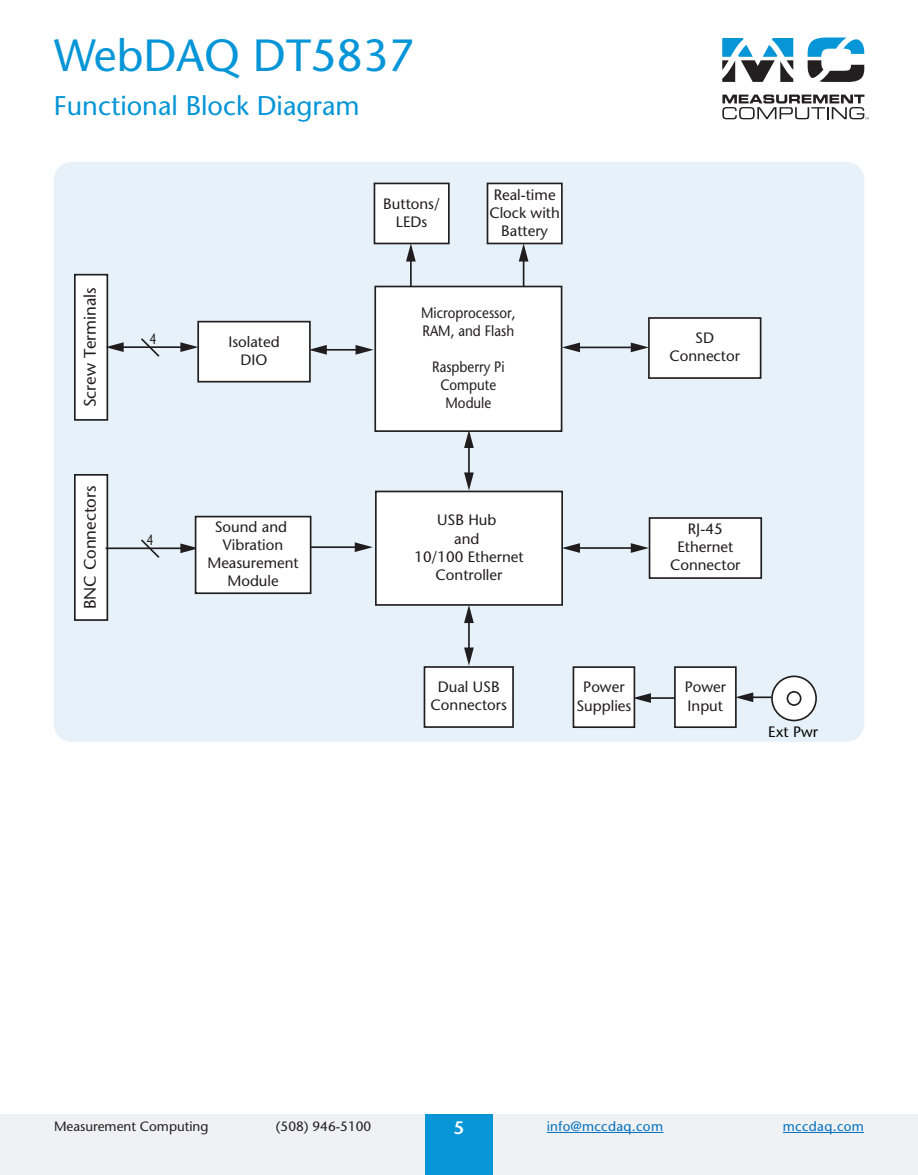
<style>
.page{position:relative;width:918px;height:1175px;background:#fff}
.page>*{position:absolute;margin:0;border:0;box-sizing:border-box;transform-origin:0 0}
.t1{font:45px "Stone Sans";color:#0696d7}
.t2{font:27px "Stone Sans";color:#0696d7}
.t3{font:600 18px "Stone Sans";color:#fff}
.t4{font:500 16.65px "Stone Sans Std";color:#211e1e}
.t5{font:500 15px/18px "Stone Sans Std";color:#211e1e;text-align:center}
.t6{font:500 15px/18px "Stone Sans Std";color:#211e1e;scale:.89 1}
.t7{font:500 15px "Stone Sans Std";color:#050504}
.t8{font:500 15px "Stone Sans Std";color:#211e1e;scale:.77 1}
.t9{font:13.5px "Stone Sans";color:#231f20}
.t10{font:13.5px "Stone Sans";letter-spacing:.025em;color:#0070c0}
</style>
<div class="page">
<svg style="left:722px;top:94px;width:147px;height:25px"></svg>
<svg style="left:722px;top:38px;width:71px;height:44px"></svg>
<svg style="left:808px;top:38px;width:56px;height:44px"></svg>
<div style="left:0;top:1114px;width:918px;height:60px;background:#f0f1f2"></div>
<div style="left:425px;top:1114px;width:68px;height:60px;background:#0696d7"></div>
<hr style="left:547px;top:1132px;width:116px;height:1px;background:#0070c0">
<hr style="left:783px;top:1132px;width:81px;height:1px;background:#0070c0">
<div style="left:54px;top:162px;width:810px;height:580px;background:#e6f1f9;border-radius:18px"></div>
<div style="left:75px;top:475px;width:32px;height:145px;background:#fff"></div>
<div style="left:74px;top:474px;width:34px;height:147px;border:2px solid #211e1e"></div>
<div style="left:772px;top:676px;width:44px;height:44px;background:#fff;border-radius:50%"></div>
<div style="left:771px;top:675px;width:46px;height:46px;border:2px solid #211e1e;border-radius:50%"></div>
<div style="left:787px;top:691px;width:15px;height:15px;border:2px solid #211e1e;border-radius:50%"></div>
<hr style="left:106px;top:547px;width:78px;height:2px;background:#211d1e">
<hr style="left:310px;top:546px;width:48px;height:2px;background:#211d1e">
<svg style="left:355px;top:542px;width:18px;height:10px"></svg>
<hr style="left:648px;top:697px;width:27px;height:2px;background:#211d1e">
<hr style="left:750px;top:696px;width:21px;height:2px;background:#211d1e">
<svg style="left:673px;top:666px;width:80px;height:62px"></svg>
<hr style="left:577px;top:547px;width:57px;height:2px;background:#211d1e">
<svg style="left:563px;top:543px;width:17px;height:10px"></svg>
<div style="left:75px;top:275px;width:32px;height:145px;background:#fff"></div>
<div style="left:74px;top:274px;width:34px;height:147px;border:2px solid #211e1e"></div>
<hr style="left:468px;top:445px;width:2px;height:31px;background:#211d1e">
<svg style="left:464px;top:432px;width:10px;height:16px"></svg>
<svg style="left:464px;top:472px;width:10px;height:18px"></svg>
<hr style="left:468px;top:619px;width:2px;height:32px;background:#211d1e">
<svg style="left:464px;top:606px;width:10px;height:17px"></svg>
<hr style="left:410px;top:258px;width:2px;height:28px;background:#211d1e">
<div style="left:374px;top:286px;width:188px;height:146px;background:#fff;border:2px solid #211e1e"></div>
<div style="left:375px;top:490px;width:188px;height:116px;background:#fff;border:2px solid #211e1e"></div>
<svg style="left:180px;top:515px;width:132px;height:80px;background:#ecedee"></svg>
<svg style="left:486px;top:183px;width:77px;height:103px"></svg>
<svg style="left:373px;top:183px;width:77px;height:78px"></svg>
<hr style="left:577px;top:346px;width:57px;height:2px;background:#211d1e">
<svg style="left:562px;top:342px;width:18px;height:10px"></svg>
<svg style="left:572px;top:666px;width:79px;height:62px"></svg>
<svg style="left:139px;top:539px;width:22px;height:19px"></svg>
<hr style="left:324px;top:349px;width:35px;height:1px;background:#211d1e">
<svg style="left:356px;top:345px;width:18px;height:10px"></svg>
<hr style="left:120px;top:346px;width:64px;height:2px;background:#211d1e">
<svg style="left:106px;top:342px;width:18px;height:10px"></svg>
<svg style="left:180px;top:320px;width:147px;height:63px"></svg>
<svg style="left:423px;top:647px;width:91px;height:81px"></svg>
<svg style="left:631px;top:317px;width:131px;height:62px;background:#e9eaeb"></svg>
<svg style="left:139px;top:338px;width:22px;height:19px"></svg>
<svg style="left:631px;top:517px;width:132px;height:62px;background:#e8e9ea"></svg>
<h1 class="t1" style="left:54px;top:29px;width:362px">WebDAQ DT5837</h1>
<h2 class="t2" style="left:54px;top:89px;width:307px">Functional Block Diagram</h2>
<p class="t5" style="left:383px;top:194px;width:58px">Buttons/<br>LEDs</p>
<p class="t5" style="left:489px;top:185px;width:72px">Real-time<br>Clock with<br>Battery</p>
<p class="t4" style="left:80px;top:407px;width:121px;rotate:-90deg">Screw Terminals</p>
<p class="t8" style="left:150px;top:329px;width:10px">4</p>
<p class="t5" style="left:228px;top:333px;width:53px">Isolated<br>DIO</p>
<p class="t6" style="left:421px;top:304px;width:108px">Microprocessor,<br>RAM, and Flash</p>
<p class="t6" style="left:432px;top:358px;width:83px;text-align:center">Raspberry Pi<br>Compute<br>Module</p>
<p class="t5" style="left:670px;top:329px;width:72px">SD<br>Connector</p>
<p class="t4" style="left:80px;top:609px;width:125px;rotate:-90deg">BNC Connectors</p>
<p class="t8" style="left:147px;top:530px;width:10px">4</p>
<p class="t5" style="left:207px;top:518px;width:93px">Sound and<br>Vibration<br>Measurement<br>Module</p>
<p class="t5" style="left:414px;top:511px;width:111px">USB Hub<br>and<br>10/100 Ethernet<br>Controller</p>
<p class="t5" style="left:431px;top:678px;width:78px">Dual USB<br>Connectors</p>
<p class="t5" style="left:670px;top:520px;width:72px">RJ-45<br>Ethernet<br>Connector</p>
<p class="t5" style="left:576px;top:678px;width:57px">Power<br>Supplies</p>
<p class="t5" style="left:685px;top:678px;width:43px;text-align:left">Power<br>Input</p>
<p class="t7" style="left:768px;top:723px;width:51px">Ext Pwr</p>
<p class="t9" style="left:54px;top:1118px;width:156px">Measurement Computing</p>
<p class="t9" style="left:276px;top:1118px;width:97px">(508) 946-5100</p>
<p class="t3" style="left:454px;top:1117px;width:12px">5</p>
<p class="t10" style="left:547px;top:1118px;width:118px">info@mccdaq.com</p>
<p class="t10" style="left:783px;top:1118px;width:83px">mccdaq.com</p>
</div>
